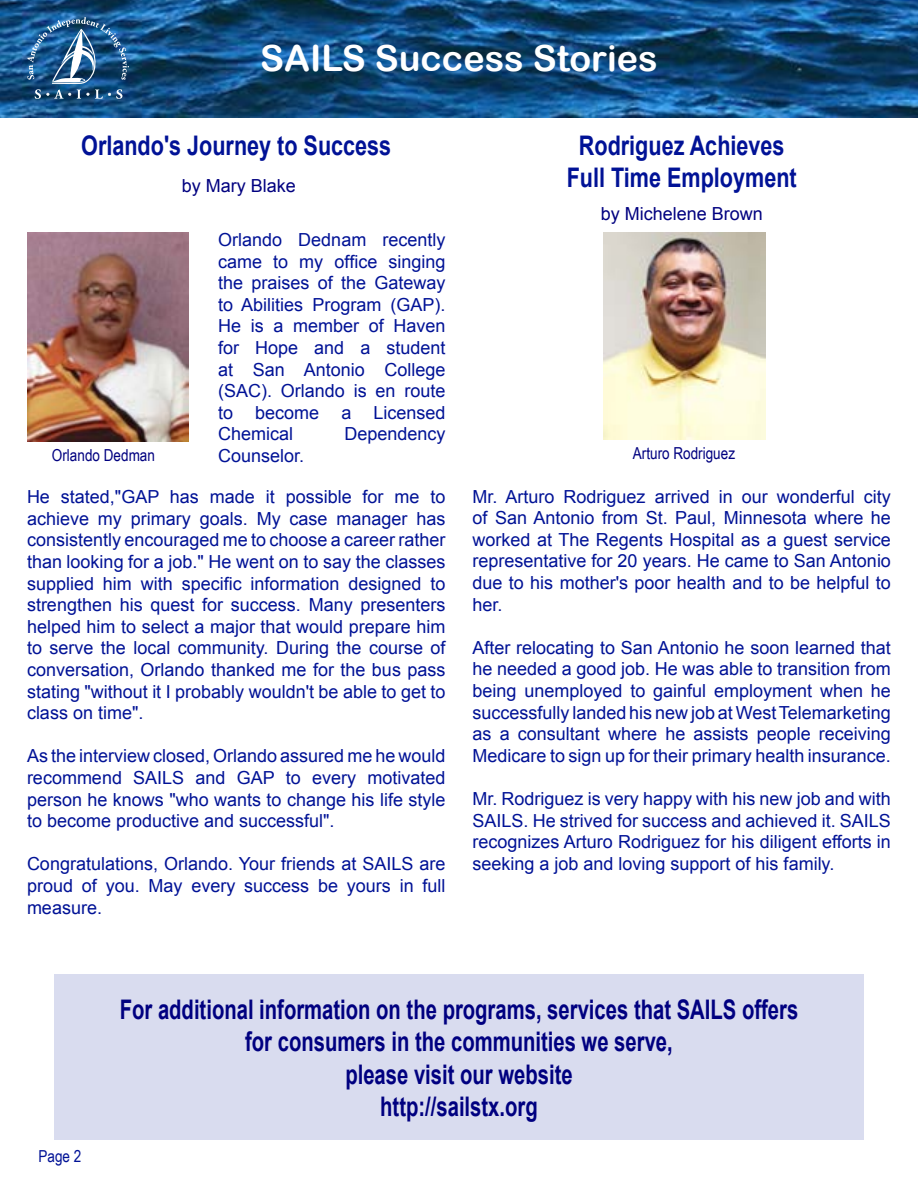
<style>
.page{position:relative;width:918px;height:1188px;background:#fff}
.page>*{position:absolute;margin:0;border:0;box-sizing:border-box;transform-origin:0 0}
.t1{font:36px "Arial Rounded MT Bold";color:#fff}
.t2{font:700 27px/32.4px "Arial";color:#000080;text-align:center;scale:.75 1}
.t3{font:700 27px/32.4px "Arial";color:#011296;text-align:center;scale:.8 1}
.t4{font:18px/21.6px "Arial";color:#011296;text-align:justify}
.t5{font:18px "Arial";color:#000080}
.t6{font:16.5px "Arial Narrow";color:#000080}
.t7{font:16.5px "Arial Narrow";color:#011296}
</style>
<div class="page">
<img style="left:0;top:0;width:918px;height:117px">
<img style="left:27px;top:17px;width:102px;height:82px">
<hr style="left:917px;top:133px;width:1px;height:578px;background:#d9dcef">
<img style="left:27px;top:233px;width:162px;height:209px">
<img style="left:604px;top:233px;width:162px;height:206px">
<div style="left:54px;top:974px;width:810px;height:166px;background:#d9dcef"></div>
<h1 class="t1" style="left:260px;top:37px;width:399px">SAILS Success Stories</h1>
<h2 class="t3" style="left:81px;top:130px;width:389px">Orlando's Journey to Success</h2>
<p class="t5" style="left:182px;top:174px;width:116px">by Mary Blake</p>
<p class="t4" style="left:218px;top:229px;width:229px">Orlando Dednam recently came to my office singing the praises of the Gateway to Abilities Program (GAP).<br>He is a member of Haven for Hope and a student at San Antonio College (SAC). Orlando is en route to become a Licensed Chemical</p>
<p class="t4" style="left:344px;top:423px;width:103px">Dependency</p>
<p class="t4" style="left:218px;top:445px;width:88px">Counselor.</p>
<p class="t6" style="left:52px;top:444px;width:105px">Orlando Dedman</p>
<p class="t4" style="left:27px;top:486px;width:420px">He stated,"GAP has made it possible for me to achieve my primary goals. My case manager has consistently encouraged me to choose a career rather than looking for a job." He went on to say the classes supplied him with specific information designed to strengthen his quest for success. Many presenters helped him to select a major that would prepare him to serve the local community. During the course of conversation, Orlando thanked me for the bus pass stating "without it I probably wouldn't be able to get to class on time".</p>
<p class="t4" style="left:27px;top:746px;width:420px">As the interview closed, Orlando assured me he would recommend SAILS and GAP to every motivated person he knows "who wants to change his life style to become productive and successful".</p>
<p class="t4" style="left:27px;top:854px;width:420px">Congratulations, Orlando. Your friends at SAILS are proud of you. May every success be yours in full measure.</p>
<h2 class="t3" style="left:567px;top:130px;width:289px">Rodriguez Achieves<br>Full Time Employment</h2>
<p class="t5" style="left:601px;top:202px;width:164px">by Michelene Brown</p>
<p class="t6" style="left:633px;top:441px;width:104px">Arturo Rodriguez</p>
<p class="t4" style="left:472px;top:486px;width:420px">Mr. Arturo Rodriguez arrived in our wonderful city of San Antonio from St. Paul, Minnesota where he worked at The Regents Hospital as a guest service representative for 20 years. He came to San Antonio due to his mother's poor health and to be helpful to her.</p>
<p class="t4" style="left:472px;top:637px;width:420px">After relocating to San Antonio he soon learned that he needed a good job. He was able to transition from being unemployed to gainful employment when he successfully landed his new job at West Telemarketing as a consultant where he assists people receiving Medicare to sign up for their primary health insurance.</p>
<p class="t4" style="left:472px;top:788px;width:420px">Mr. Rodriguez is very happy with his new job and with SAILS. He strived for success and achieved it. SAILS recognizes Arturo Rodriguez for his diligent efforts in seeking a job and loving support of his family.</p>
<p class="t7" style="left:39px;top:1144px;width:44px">Page 2</p>
<h2 class="t2" style="left:120px;top:994px;width:906px">For additional information on the programs, services that SAILS offers for consumers in the communities we serve,<br>please visit our website<br>http://sailstx.org</h2>
</div>
